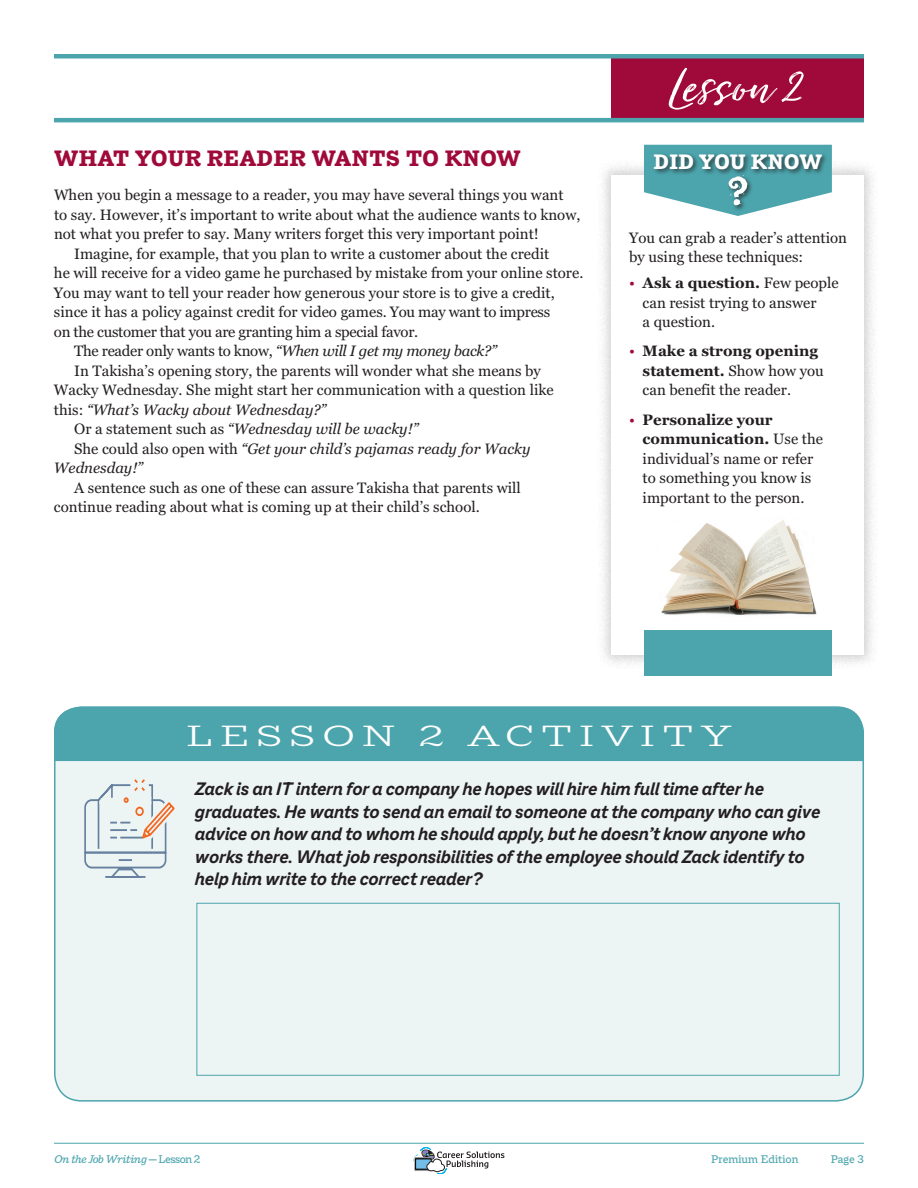
<style>
.page{position:relative;width:918px;height:1188px;background:#fff}
.page>*{position:absolute;margin:0;border:0;box-sizing:border-box;transform-origin:0 0}
.t1{font:60px "Just Lovely Slanted Wide";color:#fff}
.t2{font:300 31.5px "Macklin Slab";letter-spacing:.14em;color:#fff;scale:1.5 1}
.t3{font:800 24px "Macklin Slab";letter-spacing:.01em;color:#a00a3a}
.t4{font:800 22.5px "Macklin Slab";letter-spacing:.005em;color:#fff}
.t5{font:italic 19.5px/22.5px "Macklin Sans Variable";letter-spacing:-.01em;color:#231f20}
.t6{font:15px/19.5px "Georgia";color:#231f20}
.t7{font:italic 15px "Georgia";color:#231f20}
.t8{font:italic 15px "Georgia";letter-spacing:-.02em;color:#231f20}
.t9{font:15px "Georgia";letter-spacing:-.02em;color:#231f20}
.t10{font:italic 500 12px "Macklin Slab";letter-spacing:-.045em;color:#4ca5ad}
.t11{font:500 12px "Macklin Slab";color:#4ca5ad}
.s1{font-style:normal}
.s2{color:#a00a3a}
.s3{font-weight:700}
</style>
<div class="page">
<hr style="left:54px;top:1143px;width:810px;height:1px;background:#4ca5ad">
<svg style="left:413px;top:1147px;width:91px;height:27px"></svg>
<div style="left:612px;top:56px;width:252px;height:64px;background:#a00a3a"></div>
<hr style="left:54px;top:54px;width:810px;height:4px;background:#4ca5ad">
<hr style="left:54px;top:118px;width:810px;height:4px;background:#4ca5ad">
<div style="left:55px;top:707px;width:808px;height:394px;background:#edf4f4;border-radius:27px"></div>
<div style="left:54px;top:707px;width:810px;height:54px;background:#4ca5ad"></div>
<svg style="left:84px;top:779px;width:91px;height:99px"></svg>
<div style="left:196px;top:903px;width:644px;height:173px;border:1px solid #4ca5ad"></div>
<div style="left:597px;top:160px;width:282px;height:509px;background:#231f20;opacity:.2"></div>
<div style="left:612px;top:175px;width:252px;height:479px;background:#fff"></div>
<svg style="left:644px;top:145px;width:188px;height:71px"></svg>
<img style="left:661px;top:520px;width:156px;height:95px">
<div style="left:644px;top:631px;width:188px;height:45px;background:#4ca5ad"></div>
<h3 class="t3" style="left:54px;top:145px;width:468px">WHAT YOUR READER WANTS TO KNOW</h3>
<p class="t6" style="left:54px;top:185px;width:511px">When you begin a message to a reader, you may have several things you want</p>
<p class="t6" style="left:54px;top:205px;width:528px">to say. However, it’s important to write about what the audience wants to know,</p>
<p class="t6" style="left:54px;top:224px;width:486px">not what you prefer to say. Many writers forget this very important point!</p>
<p class="t6" style="left:74px;top:244px;width:477px">Imagine, for example, that you plan to write a customer about the credit</p>
<p class="t6" style="left:54px;top:263px;width:531px">he will receive for a video game he purchased by mistake from your online store.</p>
<p class="t6" style="left:54px;top:283px;width:502px">You may want to tell your reader how generous your store is to give a credit,</p>
<p class="t6" style="left:54px;top:302px;width:498px">since it has a policy against credit for video games. You may want to impress</p>
<p class="t9" style="left:54px;top:323px;width:366px">on the customer that you are granting him a special favor.</p>
<p class="t8" style="left:74px;top:343px;width:424px"><span class="s1">The reader only wants to know,</span> “When will I get my money back?”</p>
<p class="t6" style="left:74px;top:361px;width:468px">In Takisha’s opening story, the parents will wonder what she means by</p>
<p class="t6" style="left:54px;top:380px;width:501px">Wacky Wednesday. She might start her communication with a question like</p>
<p class="t7" style="left:54px;top:401px;width:274px"><span class="s1">this:</span> “What’s Wacky about Wednesday?”</p>
<p class="t7" style="left:74px;top:421px;width:346px"><span class="s1">Or a statement such as</span> “Wednesday will be wacky!”</p>
<p class="t7" style="left:74px;top:440px;width:458px"><span class="s1">She could also open with</span> “Get your child’s pajamas ready for Wacky</p>
<p class="t7" style="left:54px;top:460px;width:91px">Wednesday!”</p>
<p class="t6" style="left:54px;top:478px;width:468px;text-indent:20px">A sentence such as one of these can assure Takisha that parents will continue reading about what is coming up at their child’s school.</p>
<h1 class="t1" style="left:668px;top:50px;width:135px">Lesson 2</h1>
<h3 class="t4" style="left:654px;top:149px;width:170px">DID YOU KNOW</h3>
<p class="t6" style="left:629px;top:228px;width:219px">You can grab a reader’s attention by using these techniques:</p>
<p class="t6" style="left:643px;top:273px;width:198px;text-indent:-14px"><span class="s2">•</span> <span class="s3">Ask a question.</span> Few people can resist trying to answer<br>a question.</p>
<p class="t6" style="left:643px;top:341px;width:183px;text-indent:-14px"><span class="s2">•</span> <span class="s3">Make a strong opening statement.</span> Show how you can benefit the reader.</p>
<p class="t6" style="left:643px;top:410px;width:182px;text-indent:-14px"><span class="s2">•</span> <span class="s3">Personalize your communication.</span> Use the individual’s name or refer to something you know is important to the person.</p>
<h2 class="t2" style="left:186px;top:718px;width:365px">LESSON 2 ACTIVITY</h2>
<p class="t5" style="left:195px;top:777px;width:627px">Zack is an IT intern for a company he hopes will hire him full time after he graduates. He wants to send an email to someone at the company who can give advice on how and to whom he should apply, but he doesn’t know anyone who works there. What job responsibilities of the employee should Zack identify to help him write to the correct reader?</p>
<p class="t10" style="left:54px;top:1152px;width:148px">On the Job Writing <span class="s1">— Lesson 2</span></p>
<p class="t11" style="left:831px;top:1152px;width:35px">Page 3</p>
<p class="t11" style="left:711px;top:1152px;width:89px">Premium Edition</p>
</div>
